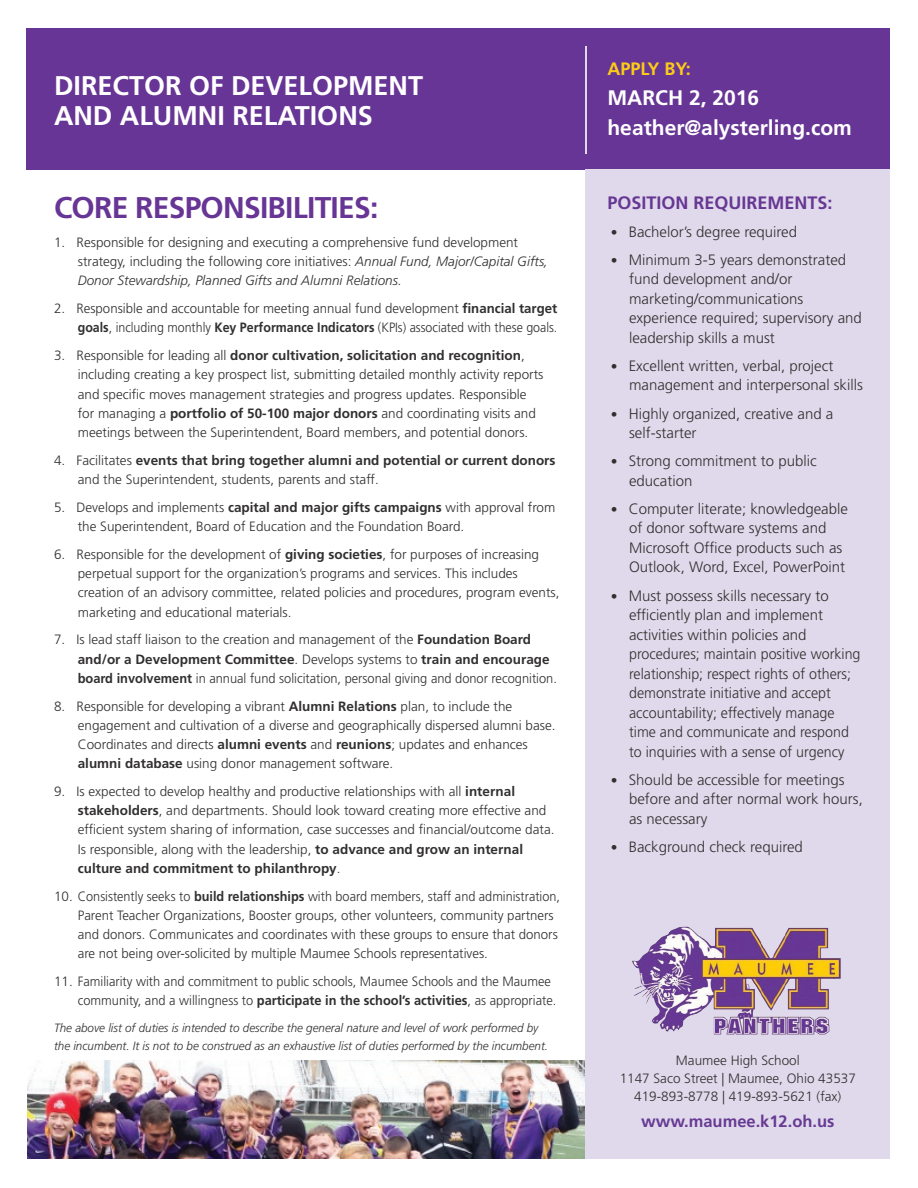
<style>
.page{position:relative;width:918px;height:1188px;background:#fff}
.page>*{position:absolute;margin:0;border:0;box-sizing:border-box;transform-origin:0 0}
.body_text{font:700 30px "Frutiger LT Std";letter-spacing:-.025em;color:#673595}
.Headline_1{font:700 27px/30px "Frutiger LT Std";color:#fff}
.Headline_1-2{font:700 21px/30px "Frutiger LT Std";color:#fff}
.body_text-2{font:700 18px "Frutiger LT Std";color:#673794}
.Headline_1-3{font:700 18px "Frutiger LT Std";color:#fccc17}
.body_text-3{font:700 16.5px "Frutiger LT Std";color:#673a94}
.body_text-4{font:300 15px/19.5px "Frutiger LT Std";color:#312f30}
.body_text-5{font:300 13.5px/19.2px "Frutiger LT Std";color:#312f30}
.body_text-6{font:italic 300 12px/18px "Frutiger LT Std";color:#312f30}
.s1{font-style:italic}
.s2{font-weight:700}
.s3{font-size:13.5px}
</style>
<div class="page">
<div style="left:27px;top:28px;width:863px;height:141px;background:#673595"></div>
<img style="left:28px;top:1061px;width:557px;height:98px">
<div style="left:585px;top:170px;width:305px;height:989px;background:#e0d9eb"></div>
<hr style="left:585px;top:47px;width:1px;height:107px;background:#e0d9eb">
<img style="left:632px;top:926px;width:209px;height:109px">
<p class="Headline_1" style="left:54px;top:70px;width:371px">DIRECTOR OF DEVELOPMENT<br>AND ALUMNI RELATIONS</p>
<p class="body_text" style="left:54px;top:190px;width:326px">CORE RESPONSIBILITIES:</p>
<p class="body_text-5" style="left:78px;top:233px;width:472px;text-indent:-24px">1. Responsible for designing and executing a comprehensive fund development strategy, including the following core initiatives: <span class="s1">Annual Fund, Major/Capital Gifts,<br>Donor Stewardship, Planned Gifts and Alumni Relations.</span></p>
<p class="body_text-5" style="left:54px;top:299px;width:505px;text-align:right">2. Responsible and accountable for meeting annual fund development <span class="s2">financial target goals</span>, including monthly <span class="s2">Key Performance Indicators</span> (KPIs) associated with these goals.</p>
<p class="body_text-5" style="left:78px;top:346px;width:467px;text-indent:-24px">3. Responsible for leading all <span class="s2">donor cultivation, solicitation and recognition</span>, including creating a key prospect list, submitting detailed monthly activity reports and specific moves management strategies and progress updates. Responsible for managing a <span class="s2">portfolio of 50-100 major donors</span> and coordinating visits and meetings between the Superintendent, Board members, and potential donors.</p>
<p class="body_text-5" style="left:78px;top:451px;width:479px;text-indent:-24px">4. Facilitates <span class="s2">events that bring together alumni and potential or current donors </span>and the Superintendent, students, parents and staff.</p>
<p class="body_text-5" style="left:78px;top:498px;width:479px;text-indent:-24px">5. Develops and implements <span class="s2">capital and major gifts campaigns</span> with approval from the Superintendent, Board of Education and the Foundation Board.</p>
<p class="body_text-5" style="left:78px;top:545px;width:483px;text-indent:-24px">6. Responsible for the development of <span class="s2">giving societies</span>, for purposes of increasing perpetual support for the organization’s programs and services. This includes creation of an advisory committee, related policies and procedures, program events, marketing and educational materials.</p>
<p class="body_text-5" style="left:78px;top:630px;width:481px;text-indent:-24px">7. Is lead staff liaison to the creation and management of the <span class="s2">Foundation Board and/or a Development Committee</span>. Develops systems to <span class="s2">train and encourage board involvement</span> in annual fund solicitation, personal giving and donor recognition.</p>
<p class="body_text-5" style="left:78px;top:697px;width:479px;text-indent:-24px">8. Responsible for developing a vibrant <span class="s2">Alumni Relations</span> plan, to include the engagement and cultivation of a diverse and geographically dispersed alumni base.<br>Coordinates and directs <span class="s2">alumni events</span> and <span class="s2">reunions</span>; updates and enhances <span class="s2">alumni database</span> using donor management software.</p>
<p class="body_text-5" style="left:78px;top:782px;width:478px;text-indent:-24px">9. Is expected to develop healthy and productive relationships with all <span class="s2">internal stakeholders</span>, and departments. Should look toward creating more effective and efficient system sharing of information, case successes and financial/outcome data.<br>Is responsible, along with the leadership, <span class="s2">to advance and grow an internal culture and commitment to philanthropy</span>.</p>
<p class="body_text-5" style="left:78px;top:887px;width:484px;text-indent:-24px">10. Consistently seeks to <span class="s2">build relationships</span> with board members, staff and administration, Parent Teacher Organizations, Booster groups, other volunteers, community partners and donors. Communicates and coordinates with these groups to ensure that donors are not being over-solicited by multiple Maumee Schools representatives.</p>
<p class="body_text-5" style="left:78px;top:972px;width:480px;text-indent:-24px">11. Familiarity with and commitment to public schools, Maumee Schools and the Maumee community, and a willingness to <span class="s2">participate in the school’s activities</span>, as appropriate.</p>
<p class="body_text-6" style="left:54px;top:1019px;width:496px">The above list of duties is intended to describe the general nature and level of work performed by the incumbent. It is not to be construed as an exhaustive list of duties performed by the incumbent.</p>
<p class="Headline_1-3" style="left:608px;top:58px;width:85px">APPLY BY:</p>
<p class="Headline_1-2" style="left:608px;top:83px;width:246px">MARCH 2, 2016 heather@alysterling.com</p>
<p class="body_text-2" style="left:608px;top:192px;width:227px">POSITION REQUIREMENTS:</p>
<p class="body_text-4" style="left:611px;top:222px;width:188px"><span class="s3">•</span> Bachelor’s degree required</p>
<p class="body_text-4" style="left:629px;top:250px;width:234px;text-indent:-18px"><span class="s3">•</span> Minimum 3-5 years demonstrated fund development and/or marketing/communications experience required; supervisory and leadership skills a must</p>
<p class="body_text-4" style="left:629px;top:356px;width:235px;text-indent:-18px"><span class="s3">•</span> Excellent written, verbal, project management and interpersonal skills</p>
<p class="body_text-4" style="left:629px;top:404px;width:206px;text-indent:-18px"><span class="s3">•</span> Highly organized, creative and a self-starter</p>
<p class="body_text-4" style="left:629px;top:452px;width:189px;text-indent:-18px"><span class="s3">•</span> Strong commitment to public education</p>
<p class="body_text-4" style="left:629px;top:499px;width:220px;text-indent:-18px"><span class="s3">•</span> Computer literate; knowledgeable of donor software systems and Microsoft Office products such as Outlook, Word, Excel, PowerPoint</p>
<p class="body_text-4" style="left:629px;top:586px;width:233px;text-indent:-18px"><span class="s3">•</span> Must possess skills necessary to efficiently plan and implement activities within policies and procedures; maintain positive working relationship; respect rights of others; demonstrate initiative and accept accountability; effectively manage time and communicate and respond to inquiries with a sense of urgency</p>
<p class="body_text-4" style="left:629px;top:770px;width:235px;text-indent:-18px"><span class="s3">•</span> Should be accessible for meetings before and after normal work hours, as necessary</p>
<p class="body_text-4" style="left:611px;top:837px;width:194px"><span class="s3">•</span> Background check required</p>
<p class="body_text-5" style="left:620px;top:1051px;width:238px;line-height:18px;text-align:center">Maumee High School<br>1147 Saco Street | Maumee, Ohio 43537<br>419-893-8778 | 419-893-5621 (fax)</p>
<p class="body_text-3" style="left:641px;top:1112px;width:195px">www.maumee.k12.oh.us</p>
</div>
